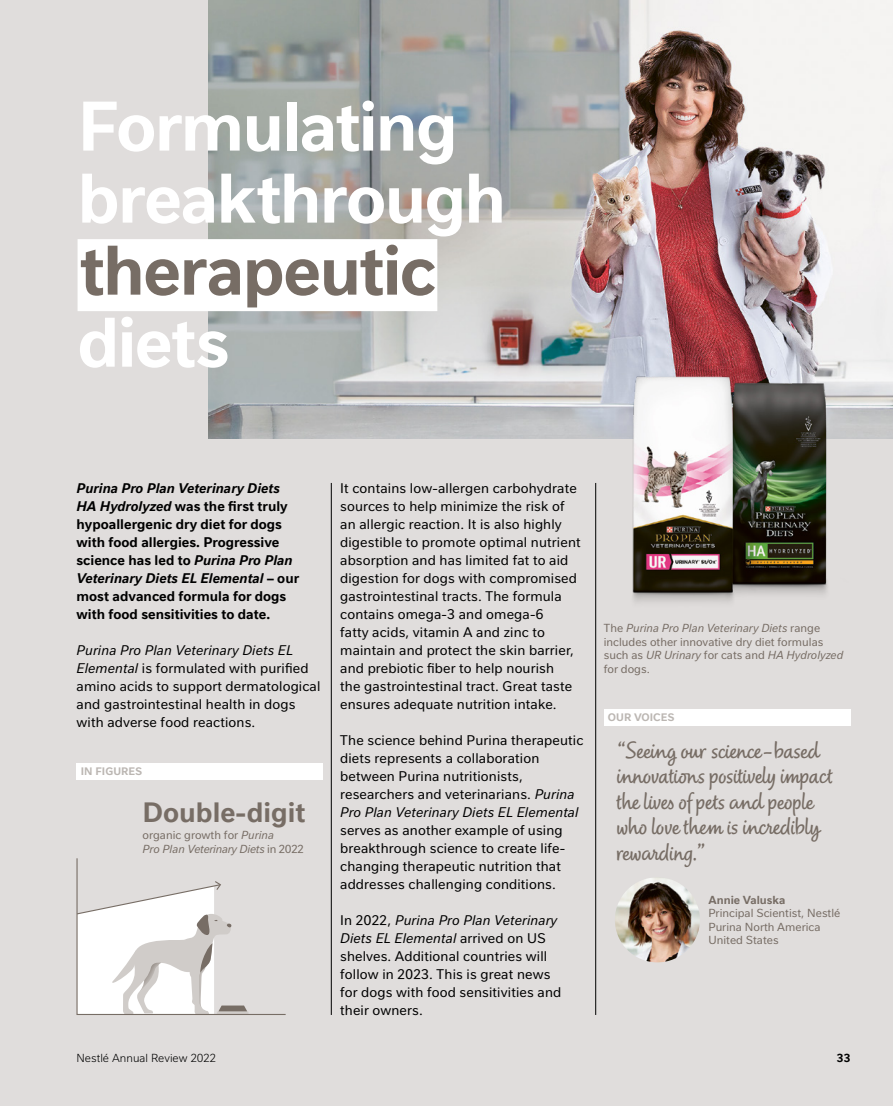
<style>
.page{position:relative;width:893px;height:1106px;background:#e0dddc}
.page>*{position:absolute;margin:0;border:0;box-sizing:border-box;transform-origin:0 0}
.t1{font:700 67.5px/72px "Nestle Text OTF";letter-spacing:-.025em;color:#fff}
.t2{font:700 67.5px "Nestle Text OTF";letter-spacing:-.025em;color:#776d65}
.t3{font:700 27px "Nestle Text OTF";color:#776d65}
.t4{font:25.5px/25.5px "Nestle Script OTF";color:#776d65}
.t5{font:13.5px/18px "Nestle Text OTF";letter-spacing:.01em;color:#000}
.t6{font:700 13.5px/18px "Nestle Text OTF";color:#000}
.t7{font:11.25px/13.5px "Nestle Text OTF";color:#776d65}
.t8{font:italic 11.25px/13.5px "Nestle Text OTF";letter-spacing:-.02em;color:#776d65}
.t9{font:300 11.25px "Nestle Text OTF";color:#000}
.t10{font:700 11.25px "Nestle Text OTF";color:#776d65}
.t11{font:700 11.25px "Nestle Text OTF";color:#000}
.t12{font:700 10.5px "Nestle Text OTF";color:#bbb6b2}
.s1{font-style:italic}
.s2{font-style:normal}
</style>
<div class="page">
<img style="left:596px;top:439px;width:231px;height:182px">
<img style="left:208px;top:0;width:685px;height:439px">
<img style="left:615px;top:877px;width:85px;height:85px;border-radius:43px">
<svg style="left:76px;top:858px;width:210px;height:157px"></svg>
<hr style="left:331px;top:483px;width:1px;height:532px;background:#000">
<hr style="left:595px;top:483px;width:1px;height:532px;background:#000">
<div style="left:77px;top:763px;width:246px;height:16px;background:#fff"></div>
<div style="left:78px;top:239px;width:359px;height:72px;background:#fff"></div>
<div style="left:604px;top:709px;width:246px;height:16px;background:#fff"></div>
<h1 class="t1" style="left:78px;top:86px;width:430px">Formulating breakthrough</h1>
<h1 class="t2" style="left:80px;top:220px;width:358px">therapeutic</h1>
<h1 class="t1" style="left:78px;top:302px;width:153px">diets</h1>
<p class="t6" style="left:77px;top:478px;width:224px"><span class="s1">Purina Pro Plan Veterinary Diets HA Hydrolyzed</span> was the first truly hypoallergenic dry diet for dogs with food allergies. Progressive science has led to <span class="s1">Purina Pro Plan Veterinary Diets EL Elemental</span> – our most advanced formula for dogs with food sensitivities to date.</p>
<p class="t5" style="left:77px;top:640px;width:245px"><span class="s1">Purina Pro Plan Veterinary Diets EL Elemental</span> is formulated with purified amino acids to support dermatological and gastrointestinal health in dogs with adverse food reactions.</p>
<p class="t12" style="left:81px;top:764px;width:63px">IN FIGURES</p>
<h2 class="t3" style="left:142px;top:792px;width:164px">Double-digit</h2>
<p class="t8" style="left:142px;top:828px;width:163px"><span class="s2">organic growth for</span> Purina<br>Pro Plan Veterinary Diets <span class="s2">in 2022</span></p>
<p class="t5" style="left:340px;top:478px;width:242px">It contains low-allergen carbohydrate sources to help minimize the risk of an allergic reaction. It is also highly digestible to promote optimal nutrient absorption and has limited fat to aid digestion for dogs with compromised gastrointestinal tracts. The formula contains omega-3 and omega-6<br>fatty acids, vitamin A and zinc to maintain and protect the skin barrier, and prebiotic fiber to help nourish<br>the gastrointestinal tract. Great taste ensures adequate nutrition intake.</p>
<p class="t5" style="left:340px;top:730px;width:245px">The science behind Purina therapeutic diets represents a collaboration between Purina nutritionists, researchers and veterinarians. <span class="s1">Purina Pro Plan Veterinary Diets EL Elemental</span></p>
<p class="t5" style="left:340px;top:820px;width:227px">serves as another example of using breakthrough science to create life&shy;changing therapeutic nutrition that addresses challenging conditions.</p>
<p class="t5" style="left:340px;top:910px;width:223px">In 2022, <span class="s1">Purina Pro Plan Veterinary<br>Diets EL Elemental</span> arrived on US shelves. Additional countries will follow in 2023. This is great news for dogs with food sensitivities and their owners.</p>
<p class="t7" style="left:604px;top:621px;width:241px">The <span class="s1">Purina Pro Plan Veterinary Diets</span> range includes other innovative dry diet formulas such as <span class="s1">UR Urinary</span> for cats and <span class="s1">HA Hydrolyzed </span>for dogs.</p>
<p class="t12" style="left:608px;top:710px;width:68px">OUR VOICES</p>
<h3 class="t4" style="left:616px;top:737px;width:218px">“Seeing our science-based innovations positively impact the lives of pets and people who love them is incredibly rewarding.”</h3>
<p class="t10" style="left:708px;top:891px;width:79px">Annie Valuska</p>
<p class="t7" style="left:708px;top:905px;width:133px">Principal Scientist, Nestlé<br>Purina North America<br>United States</p>
<p class="t9" style="left:77px;top:1050px;width:141px">Nestlé Annual Review 2022</p>
<p class="t11" style="left:837px;top:1049px;width:15px">33</p>
</div>
